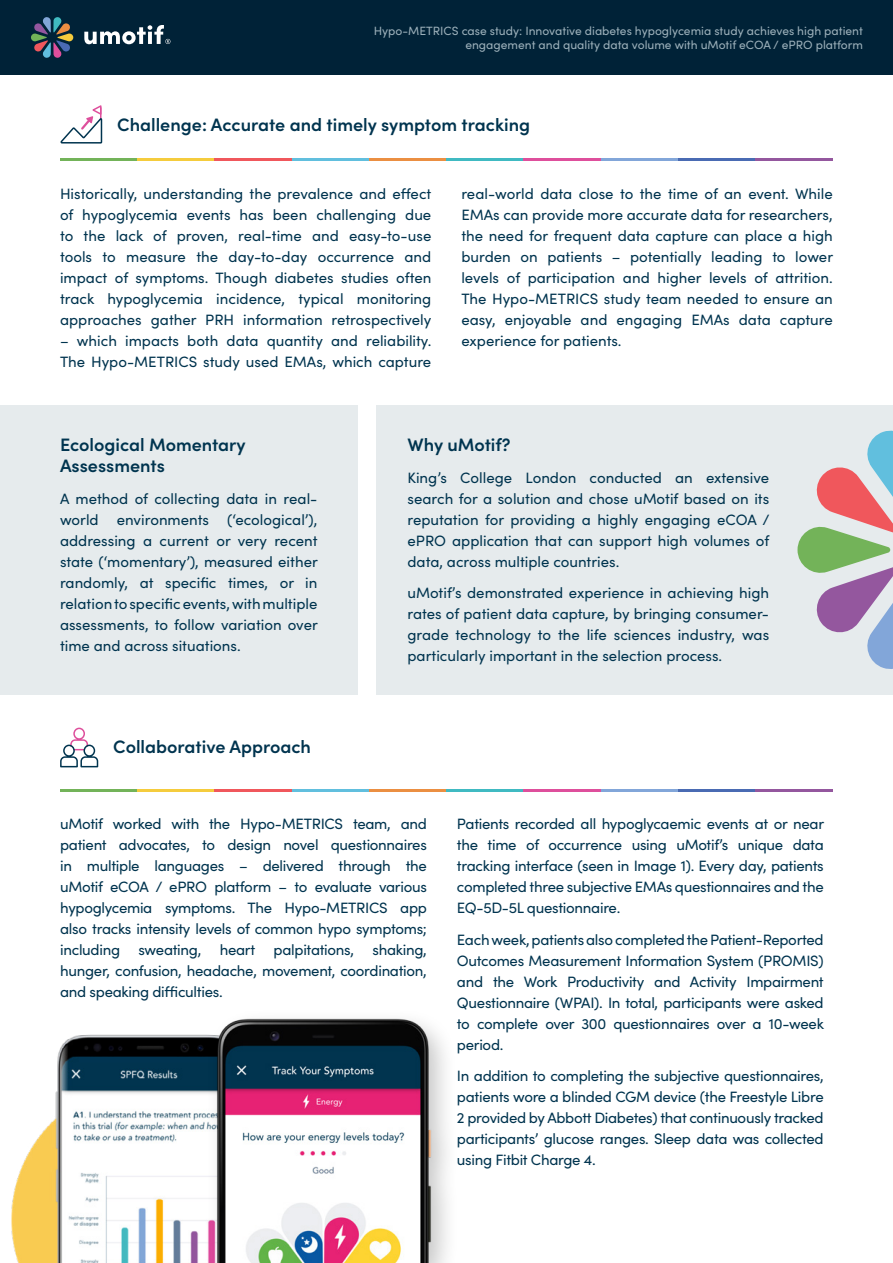
<style>
.page{position:relative;width:893px;height:1263px;background:#fff}
.page>*{position:absolute;margin:0;border:0;box-sizing:border-box;transform-origin:0 0}
.t1{font:600 18px/21px "Sofia Pro";color:#00344f}
.t2{font:15px/21px "Sofia Pro";color:#00344f;text-align:justify}
.t3{font:12px/14.4px "Sofia Pro";color:#9cb0ba;text-align:right}
</style>
<div class="page">
<div style="left:0;top:0;width:893px;height:75px;background:#002237"></div>
<svg style="left:31px;top:17px;width:42px;height:41px"></svg>
<svg style="left:84px;top:25px;width:86px;height:19px"></svg>
<img style="left:11px;top:1034px;width:182px;height:229px">
<hr style="left:60px;top:159px;width:77px;height:2px;background:#73b359">
<hr style="left:137px;top:159px;width:78px;height:2px;background:#f5cc3d">
<hr style="left:215px;top:159px;width:77px;height:2px;background:#f0575c">
<hr style="left:292px;top:159px;width:77px;height:2px;background:#61bfde">
<hr style="left:369px;top:159px;width:77px;height:2px;background:#eb8f42">
<hr style="left:446px;top:159px;width:78px;height:2px;background:#40bac2">
<hr style="left:524px;top:159px;width:77px;height:2px;background:#de4f9c">
<hr style="left:601px;top:159px;width:77px;height:2px;background:#82a6d9">
<hr style="left:678px;top:159px;width:78px;height:2px;background:#4a6bb3">
<hr style="left:756px;top:159px;width:77px;height:2px;background:#94579e">
<svg style="left:60px;top:105px;width:43px;height:39px"></svg>
<hr style="left:60px;top:789px;width:77px;height:2px;background:#73b359">
<hr style="left:137px;top:789px;width:78px;height:2px;background:#f5cc3d">
<hr style="left:215px;top:789px;width:77px;height:2px;background:#f0575c">
<hr style="left:292px;top:789px;width:77px;height:2px;background:#61bfde">
<hr style="left:369px;top:789px;width:77px;height:2px;background:#eb8f42">
<hr style="left:446px;top:789px;width:78px;height:2px;background:#40bac2">
<hr style="left:524px;top:789px;width:77px;height:2px;background:#de4f9c">
<hr style="left:601px;top:789px;width:77px;height:2px;background:#82a6d9">
<hr style="left:678px;top:789px;width:78px;height:2px;background:#4a6bb3">
<hr style="left:756px;top:789px;width:77px;height:2px;background:#94579e">
<div style="left:0;top:405px;width:358px;height:290px;background:#e6ebed"></div>
<div style="left:376px;top:405px;width:517px;height:290px;background:#e6ebed"></div>
<svg style="left:797px;top:430px;width:96px;height:239px"></svg>
<svg style="left:60px;top:727px;width:39px;height:41px"></svg>
<img style="left:193px;top:1018px;width:255px;height:245px">
<p class="t3" style="left:374px;top:23px;width:491px">Hypo-METRICS case study: Innovative diabetes hypoglycemia study achieves high patient engagement and quality data volume with uMotif eCOA / ePRO platform</p>
<p class="t1" style="left:117px;top:113px;width:414px">Challenge: Accurate and timely symptom tracking</p>
<p class="t2" style="left:60px;top:182px;width:373px">Historically, understanding the prevalence and effect of hypoglycemia events has been challenging due to the lack of proven, real-time and easy-to-use tools to measure the day-to-day occurrence and impact of symptoms. Though diabetes studies often track hypoglycemia incidence, typical monitoring approaches gather PRH information retrospectively</p>
<p class="t2" style="left:60px;top:329px;width:373px">– which impacts both data quantity and reliability.<br>The Hypo-METRICS study used EMAs, which capture</p>
<p class="t2" style="left:461px;top:182px;width:373px">real-world data close to the time of an event. While EMAs can provide more accurate data for researchers, the need for frequent data capture can place a high burden on patients – potentially leading to lower levels of participation and higher levels of attrition.<br>The Hypo-METRICS study team needed to ensure an easy, enjoyable and engaging EMAs data capture experience for patients.</p>
<p class="t1" style="left:60px;top:433px;width:187px">Ecological Momentary<br>Assessments</p>
<p class="t2" style="left:60px;top:487px;width:259px">A method of collecting data in real&shy;world environments (‘ecological’), addressing a current or very recent state (‘momentary’), measured either randomly, at specific times, or in relation to specific events, with multiple assessments, to follow variation over time and across situations.</p>
<p class="t1" style="left:113px;top:735px;width:199px">Collaborative Approach</p>
<p class="t1" style="left:407px;top:433px;width:105px">Why uMotif?</p>
<p class="t2" style="left:407px;top:466px;width:364px">King’s College London conducted an extensive search for a solution and chose uMotif based on its reputation for providing a highly engaging eCOA / ePRO application that can support high volumes of data, across multiple countries.</p>
<p class="t2" style="left:407px;top:582px;width:363px">uMotif’s demonstrated experience in achieving high rates of patient data capture, by bringing consumer&shy;grade technology to the life sciences industry, was particularly important in the selection process.</p>
<p class="t2" style="left:60px;top:812px;width:368px">uMotif worked with the Hypo-METRICS team, and patient advocates, to design novel questionnaires in multiple languages – delivered through the uMotif eCOA / ePRO platform – to evaluate various hypoglycemia symptoms. The Hypo-METRICS app also tracks intensity levels of common hypo symptoms; including sweating, heart palpitations, shaking, hunger, confusion, headache, movement, coordination, and speaking difficulties.</p>
<p class="t2" style="left:457px;top:812px;width:369px">Patients recorded all hypoglycaemic events at or near the time of occurrence using uMotif’s unique data tracking interface (seen in Image 1). Every day, patients completed three subjective EMAs questionnaires and the EQ-5D-5L questionnaire.</p>
<p class="t2" style="left:457px;top:928px;width:369px">Each week, patients also completed the Patient-Reported Outcomes Measurement Information System (PROMIS) and the Work Productivity and Activity Impairment Questionnaire (WPAI). In total, participants were asked to complete over 300 questionnaires over a 10-week period.</p>
<p class="t2" style="left:457px;top:1064px;width:368px">In addition to completing the subjective questionnaires, patients wore a blinded CGM device (the Freestyle Libre 2 provided by Abbott Diabetes) that continuously tracked participants’ glucose ranges. Sleep data was collected using Fitbit Charge 4.</p>
</div>
